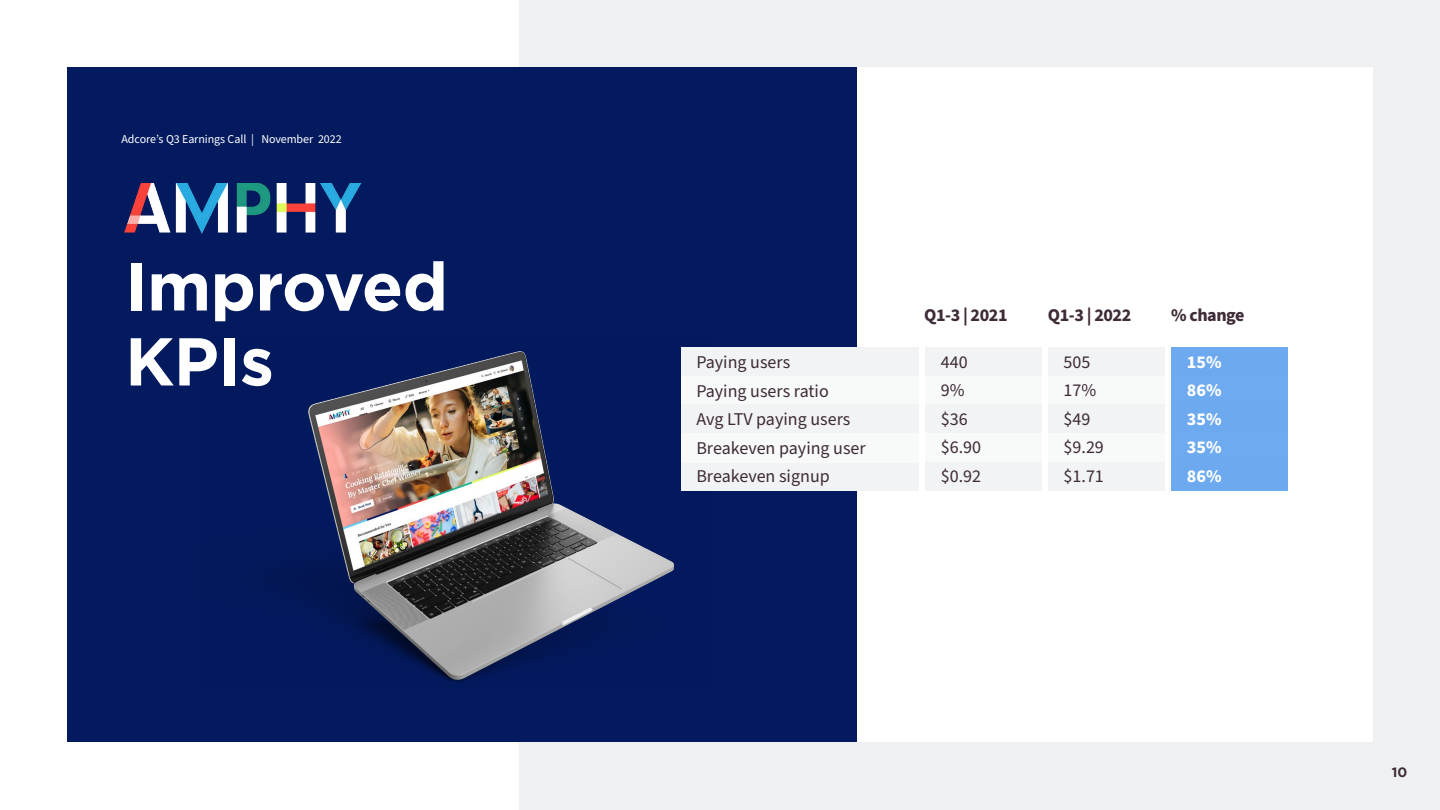
<style>
.page{position:relative;width:1440px;height:810px;background:#fff}
.page>*{position:absolute;margin:0;border:0;box-sizing:border-box;transform-origin:0 0}
.t1{font:700 67.5px/75px "Homepage Baukasten";letter-spacing:-.01em;color:#fff}
.t2{font:18px/28.5px "Source Sans Pro";color:#3e2b38}
.t3{font:700 18px "Source Sans Pro";letter-spacing:-.025em;color:#3e2b38}
.t4{font:700 18px/28.5px "Source Sans Pro";color:#fff;text-align:justify}
.t5{font:700 13.5px "Homepage Baukasten";color:#3e2b38}
.t6{font:12px "Source Sans Pro";letter-spacing:-.01em;color:#fff}
</style>
<div class="page">
<div style="left:520px;top:0;width:920px;height:810px;background:#eef0f1"></div>
<div style="left:520px;top:68px;width:852px;height:674px;background:#fff"></div>
<div style="left:68px;top:68px;width:789px;height:674px;background:#041a5f"></div>
<img style="left:125px;top:184px;width:236px;height:49px">
<img style="left:289px;top:351px;width:385px;height:331px">
<div style="left:681px;top:347px;width:238px;height:29px;background:#f1f3f4"></div>
<div style="left:681px;top:376px;width:238px;height:29px;background:#f8f9f9"></div>
<div style="left:681px;top:405px;width:238px;height:28px;background:#f1f3f4"></div>
<div style="left:681px;top:462px;width:238px;height:29px;background:#f1f3f4"></div>
<div style="left:681px;top:433px;width:238px;height:30px;background:#f8f9f9"></div>
<div style="left:925px;top:347px;width:117px;height:29px;background:#f1f3f4"></div>
<div style="left:1048px;top:347px;width:116px;height:29px;background:#f1f3f4"></div>
<div style="left:925px;top:376px;width:117px;height:28px;background:#f8f9f9"></div>
<div style="left:1048px;top:376px;width:116px;height:28px;background:#f8f9f9"></div>
<div style="left:925px;top:404px;width:117px;height:29px;background:#f1f3f4"></div>
<div style="left:925px;top:462px;width:117px;height:29px;background:#f1f3f4"></div>
<div style="left:1048px;top:404px;width:116px;height:29px;background:#f1f3f4"></div>
<div style="left:1048px;top:462px;width:116px;height:29px;background:#f1f3f4"></div>
<div style="left:1171px;top:462px;width:117px;height:29px;background:#6ca9ef"></div>
<div style="left:925px;top:433px;width:117px;height:29px;background:#f8f9f9"></div>
<div style="left:1048px;top:433px;width:116px;height:29px;background:#f8f9f9"></div>
<div style="left:1171px;top:347px;width:117px;height:143px;background:#6ca9ef"></div>
<p class="t6" style="left:122px;top:131px;width:222px">Adcore’s Q3 Earnings Call | November 2022</p>
<h1 class="t1" style="left:125px;top:247px;width:325px">Improved<br>KPIs</h1>
<p class="t3" style="left:924px;top:303px;width:85px">Q1-3 | 2021</p>
<p class="t3" style="left:1048px;top:303px;width:85px">Q1-3 | 2022</p>
<p class="t3" style="left:1171px;top:303px;width:75px">% change</p>
<p class="t2" style="left:696px;top:348px;width:171px">Paying users<br>Paying users ratio<br>Avg LTV paying users<br>Breakeven paying user<br>Breakeven signup</p>
<p class="t2" style="left:941px;top:348px;width:42px">440<br>9% $36 $6.90 $0.92</p>
<p class="t2" style="left:1064px;top:348px;width:42px">505<br>17% $49 $9.29 $1.71</p>
<p class="t4" style="left:1187px;top:348px;width:36px">15% 86% 35% 35% 86%</p>
<p class="t5" style="left:1392px;top:765px;width:17px">10</p>
</div>
